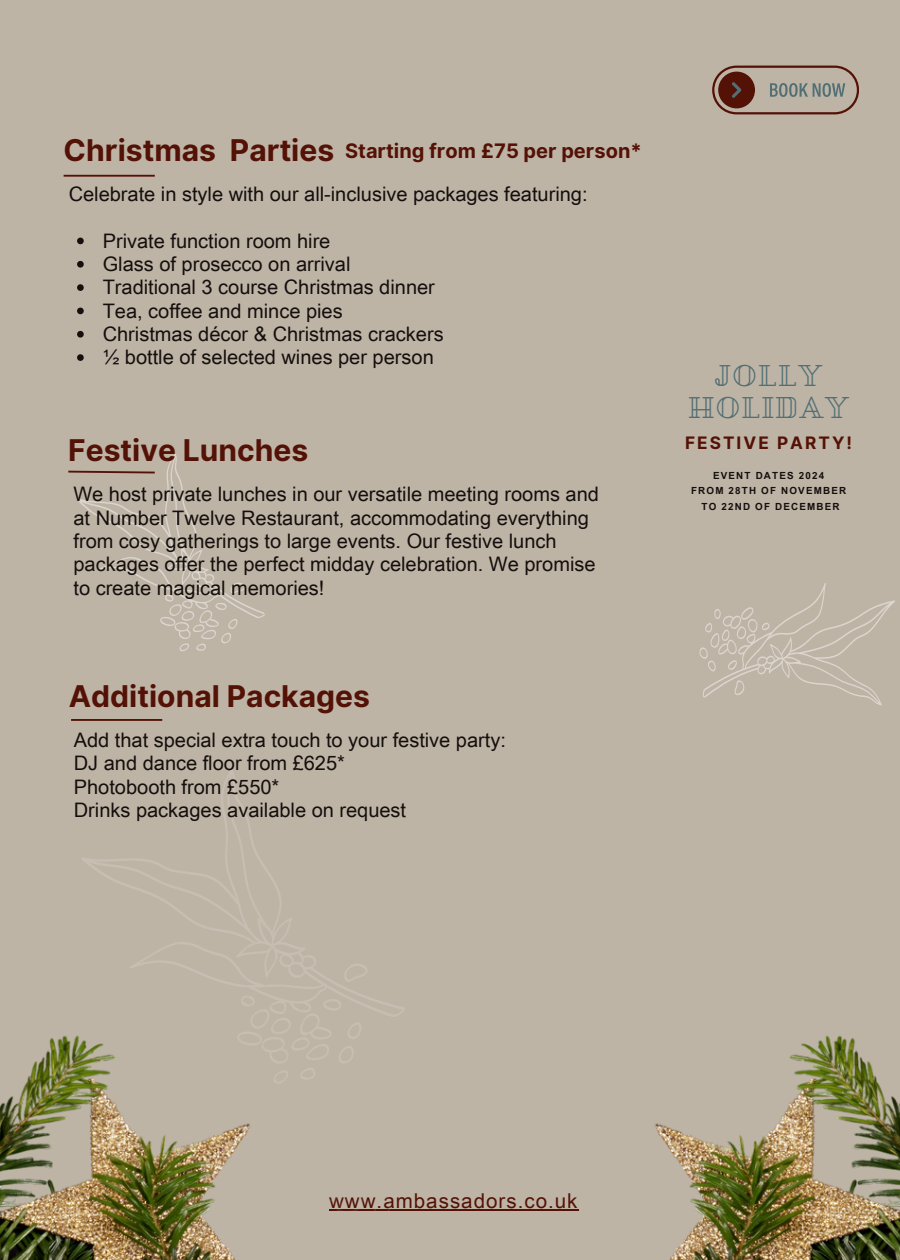
<style>
.page{position:relative;width:900px;height:1260px;background:#beb4a6}
.page>*{position:absolute;margin:0;border:0;box-sizing:border-box;transform-origin:0 0}
.t1{font:700 30px "Inter";color:#541206}
.t2{font:29px/31.2px "Pirou";letter-spacing:.025em;color:#516f74;text-align:center}
.t3{font:20.5px "Arial Unicode MS";letter-spacing:.05em;color:#541206}
.t4{font:20px/23.2px "Arial Unicode MS";color:#150f0d}
.t5{font:700 20px "Inter";color:#541206}
.t6{font:700 17.25px "Inter";letter-spacing:.12em;color:#541206}
.t7{font:700 9.75px/15.5px "Arial Unicode MS";letter-spacing:.12em;color:#150f0d;text-align:center}
</style>
<div class="page">
<svg style="left:77px;top:454px;width:188px;height:197px"></svg>
<svg style="left:699px;top:583px;width:196px;height:122px"></svg>
<hr style="left:329px;top:1210px;width:250px;height:1px;background:#541206">
<svg style="left:314px;top:958px;width:146px;height:253px"></svg>
<svg style="left:712px;top:66px;width:146px;height:48px"></svg>
<svg style="left:77px;top:238px;width:7px;height:6px"></svg>
<svg style="left:77px;top:261px;width:7px;height:7px"></svg>
<svg style="left:77px;top:284px;width:7px;height:7px"></svg>
<svg style="left:77px;top:308px;width:7px;height:6px"></svg>
<svg style="left:77px;top:331px;width:7px;height:7px"></svg>
<svg style="left:77px;top:354px;width:7px;height:7px"></svg>
<hr style="left:64px;top:175px;width:91px;height:2px;background:#541206">
<img style="left:0;top:769px;width:314px;height:491px">
<svg style="left:68px;top:470px;width:89px;height:4px"></svg>
<hr style="left:71px;top:719px;width:91px;height:2px;background:#541206">
<img style="left:655px;top:1035px;width:245px;height:225px">
<h3 class="t1" style="left:64px;top:132px;width:272px">Christmas Parties</h3>
<p class="t4" style="left:69px;top:181px;width:520px">Celebrate in style with our all-inclusive packages featuring:</p>
<p class="t4" style="left:103px;top:228px;width:229px">Private function room hire</p>
<p class="t4" style="left:103px;top:251px;width:249px">Glass of prosecco on arrival</p>
<p class="t4" style="left:103px;top:275px;width:334px">Traditional 3 course Christmas dinner</p>
<p class="t4" style="left:103px;top:298px;width:241px">Tea, coffee and mince pies</p>
<p class="t4" style="left:103px;top:321px;width:343px">Christmas décor &amp; Christmas crackers</p>
<p class="t4" style="left:103px;top:345px;width:333px">½ bottle of selected wines per person</p>
<h1 class="t5" style="left:345px;top:139px;width:298px">Starting from £75 per person*</h1>
<h2 class="t1" style="left:68px;top:432px;width:242px">Festive Lunches</h2>
<p class="t4" style="left:73px;top:482px;width:527px">We host private lunches in our versatile meeting rooms and at Number Twelve Restaurant, accommodating everything from cosy gatherings to large events. Our festive lunch packages offer the perfect midday celebration. We promise to create magical memories!</p>
<p class="t1" style="left:69px;top:678px;width:303px">Additional Packages</p>
<p class="t4" style="left:74px;top:727px;width:434px">Add that special extra touch to your festive party:</p>
<h2 class="t4" style="left:74px;top:751px;width:273px">DJ and dance floor from £625*</h2>
<p class="t4" style="left:74px;top:774px;width:207px">Photobooth from £550*</p>
<p class="t4" style="left:74px;top:797px;width:334px">Drinks packages available on request</p>
<h2 class="t2" style="left:688px;top:361px;width:163px">JOLLY<br>HOLIDAY</h2>
<p class="t6" style="left:685px;top:433px;width:169px">FESTIVE PARTY!</p>
<p class="t7" style="left:691px;top:467px;width:157px">EVENT DATES 2024<br>FROM 28TH OF NOVEMBER<br>TO 22ND OF DECEMBER</p>
<p class="t3" style="left:329px;top:1186px;width:250px">www.ambassadors.co.uk</p>
</div>
